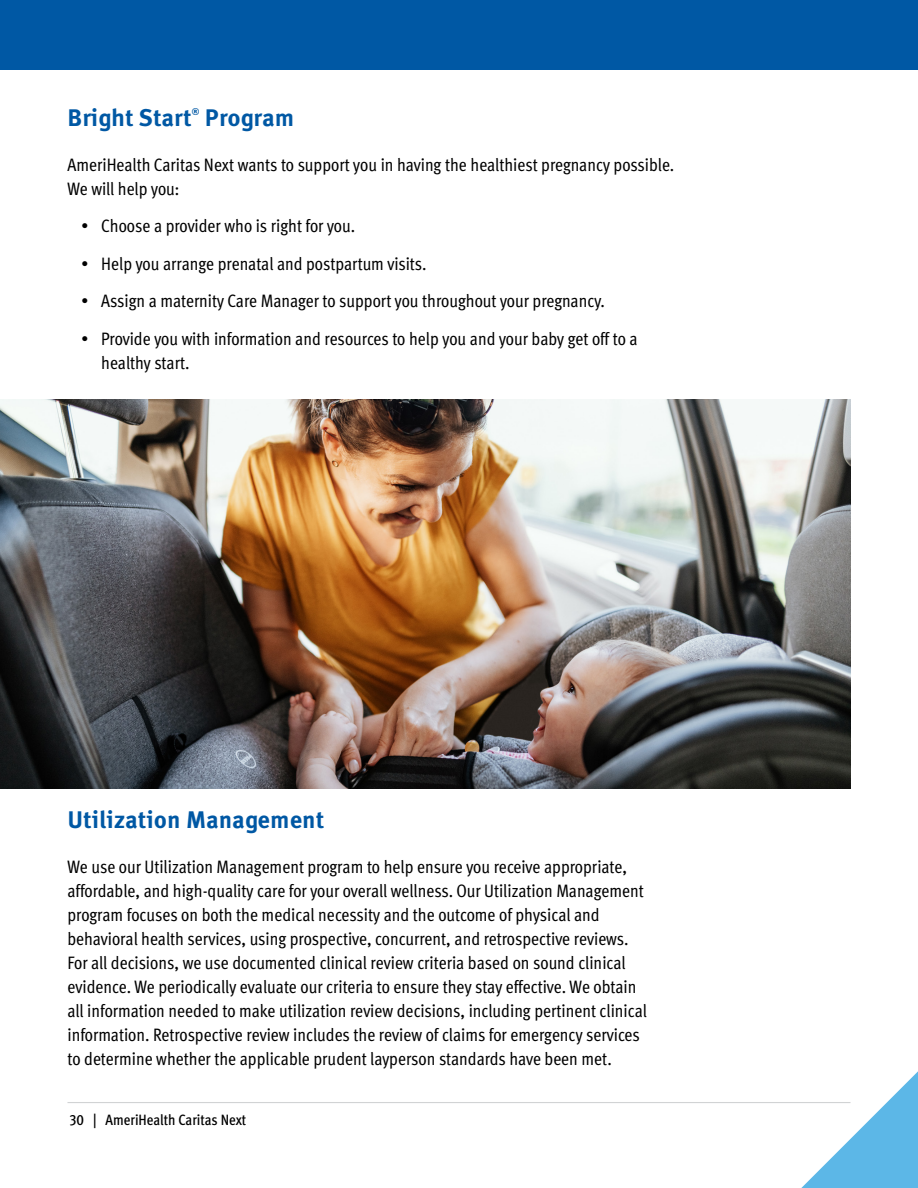
<style>
.page{position:relative;width:918px;height:1188px;background:#fff}
.page>*{position:absolute;margin:0;border:0;box-sizing:border-box;transform-origin:0 0}
.Headline{font:700 24px "Meta Correspondence Pro";color:#0058a4}
.Body_Copy{font:condensed 18px/24px "Meta Pro";color:#000}
.Bullets{font:condensed 18px/24px "Meta Pro";color:#000}
.t1{font:500 condensed 15px "Meta Pro";color:#000}
</style>
<div class="page">
<hr style="left:68px;top:1102px;width:782px;height:1px;background:#d1d3d4">
<div style="left:0;top:0;width:918px;height:70px;background:#0058a4"></div>
<svg style="left:801px;top:1071px;width:117px;height:117px"></svg>
<img style="left:0;top:400px;width:850px;height:388px">
<h1 class="Headline" style="left:68px;top:99px;width:228px">Bright Start<sup>®</sup> Program</h1>
<p class="Body_Copy" style="left:68px;top:151px;width:608px">AmeriHealth Caritas Next wants to support you in having the healthiest pregnancy possible.<br>We will help you:</p>
<p class="Bullets" style="left:81px;top:212px;width:276px">• Choose a provider who is right for you.</p>
<p class="Bullets" style="left:81px;top:250px;width:347px">• Help you arrange prenatal and postpartum visits.</p>
<p class="Bullets" style="left:81px;top:287px;width:525px">• Assign a maternity Care Manager to support you throughout your pregnancy.</p>
<p class="Bullets" style="left:101px;top:325px;width:538px;text-indent:-20px">• Provide you with information and resources to help you and your baby get off to a healthy start.</p>
<h1 class="Headline" style="left:68px;top:801px;width:259px">Utilization Management</h1>
<p class="Body_Copy" style="left:68px;top:853px;width:581px">We use our Utilization Management program to help ensure you receive appropriate, affordable, and high-quality care for your overall wellness. Our Utilization Management program focuses on both the medical necessity and the outcome of physical and behavioral health services, using prospective, concurrent, and retrospective reviews.<br>For all decisions, we use documented clinical review criteria based on sound clinical evidence. We periodically evaluate our criteria to ensure they stay effective. We obtain all information needed to make utilization review decisions, including pertinent clinical information. Retrospective review includes the review of claims for emergency services to determine whether the applicable prudent layperson standards have been met.</p>
<p class="t1" style="left:69px;top:1109px;width:179px">30 | AmeriHealth Caritas Next</p>
</div>
